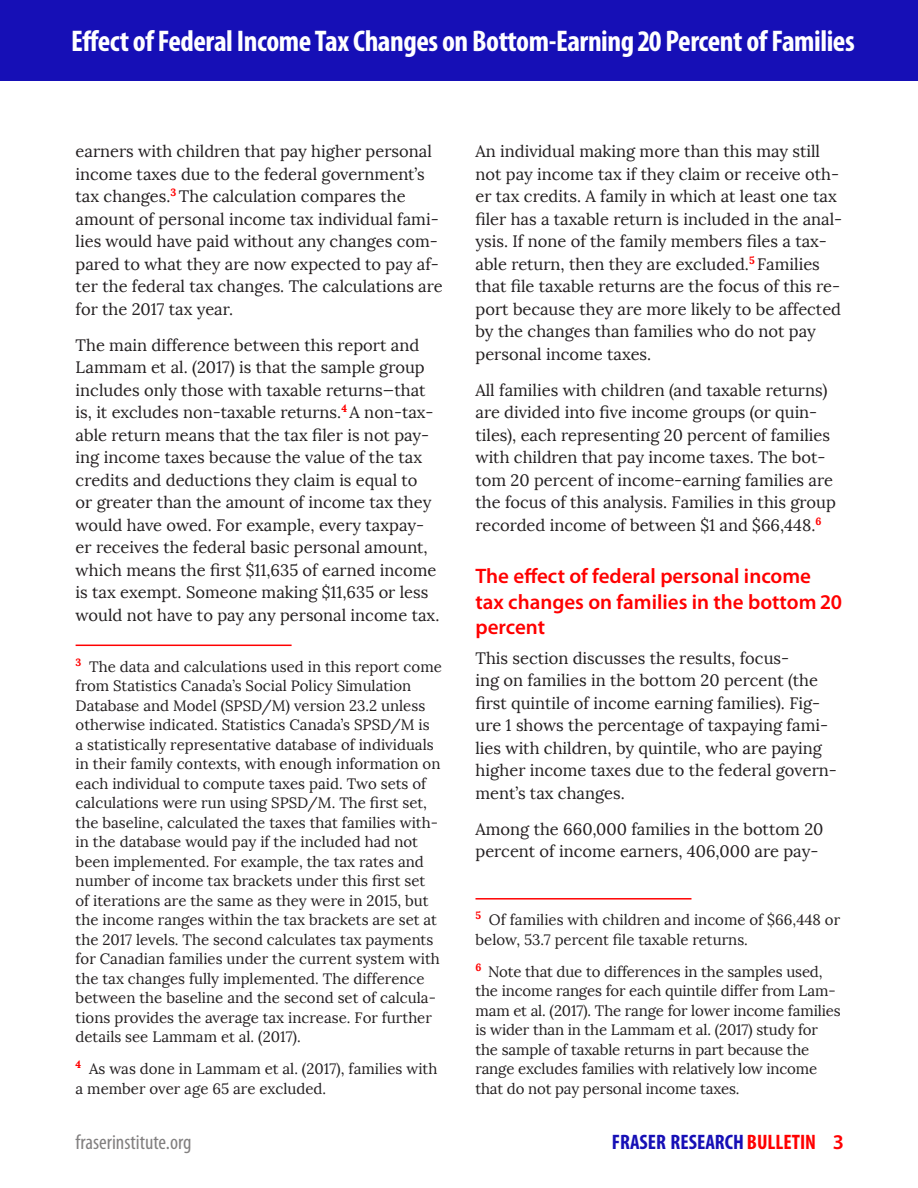
<style>
.page{position:relative;width:918px;height:1188px;background:#fff}
.page>*{position:absolute;margin:0;border:0;box-sizing:border-box;transform-origin:0 0}
.t1{font:700 condensed 30px "Myriad Pro";letter-spacing:-.015em;color:#fff}
.t2{font:600 21px/25.5px "Myriad Pro";color:#f00}
.t3{font:700 condensed 21px "Myriad Pro";color:#160fb6}
.t4{font:condensed 21px "Myriad Pro";color:#828080}
.t5{font:16.5px/22.5px "Lora";color:#231f20}
.t6{font:15px/19.5px "Lora";color:#231f20}
.s1{color:#f00}
.s2{font-weight:600;font-stretch:normal;color:#f00}
</style>
<div class="page">
<div style="left:0;top:0;width:918px;height:81px;background:#160fb6"></div>
<hr style="left:76px;top:645px;width:216px;height:1px;background:#f00">
<hr style="left:475px;top:898px;width:216px;height:2px;background:#f00">
<h1 class="t1" style="left:71px;top:22px;width:785px">Effect of Federal Income Tax Changes on Bottom-Earning 20 Percent of Families</h1>
<p class="t5" style="left:76px;top:141px;width:369px">earners with children that pay higher personal income taxes due to the federal government’s tax changes.<sup>3</sup> The calculation compares the amount of personal income tax individual fami&shy;lies would have paid without any changes com&shy;pared to what they are now expected to pay af&shy;ter the federal tax changes. The calculations are for the 2017 tax year.</p>
<p class="t5" style="left:76px;top:334px;width:365px">The main difference between this report and Lammam et al. (2017) is that the sample group includes only those with taxable returns—that is, it excludes non-taxable returns.<sup>4</sup> A non-tax&shy;able return means that the tax filer is not pay&shy;ing income taxes because the value of the tax credits and deductions they claim is equal to<br>or greater than the amount of income tax they would have owed. For example, every taxpay&shy;er receives the federal basic personal amount, which means the first $11,635 of earned income is tax exempt. Someone making $11,635 or less would not have to pay any personal income tax.</p>
<p class="t6" style="left:76px;top:657px;width:368px"><sup>3</sup> The data and calculations used in this report come from Statistics Canada’s Social Policy Simulation Database and Model (SPSD/M) version 23.2 unless otherwise indicated. Statistics Canada’s SPSD/M is<br>a statistically representative database of individuals in their family contexts, with enough information on each individual to compute taxes paid. Two sets of calculations were run using SPSD/M. The first set, the baseline, calculated the taxes that families with&shy;in the database would pay if the included had not been implemented. For example, the tax rates and number of income tax brackets under this first set of iterations are the same as they were in 2015, but the income ranges within the tax brackets are set at the 2017 levels. The second calculates tax payments for Canadian families under the current system with the tax changes fully implemented. The difference between the baseline and the second set of calcula&shy;tions provides the average tax increase. For further details see Lammam et al. (2017).</p>
<p class="t6" style="left:76px;top:1059px;width:363px"><sup>4</sup> As was done in Lammam et al. (2017), families with a member over age 65 are excluded.</p>
<p class="t5" style="left:475px;top:141px;width:368px">An individual making more than this may still not pay income tax if they claim or receive oth&shy;er tax credits. A family in which at least one tax filer has a taxable return is included in the anal&shy;ysis. If none of the family members files a tax&shy;able return, then they are excluded.<sup>5</sup> Families that file taxable returns are the focus of this re&shy;port because they are more likely to be affected by the changes than families who do not pay personal income taxes.</p>
<p class="t5" style="left:476px;top:379px;width:362px">All families with children (and taxable returns) are divided into five income groups (or quin&shy;tiles), each representing 20 percent of families with children that pay income taxes. The bot&shy;tom 20 percent of income-earning families are the focus of this analysis. Families in this group recorded income of between $1 and $66,448.<sup>6</sup></p>
<p class="t2" style="left:475px;top:563px;width:368px">The effect of federal personal income tax changes on families in the bottom 20 percent</p>
<p class="t5" style="left:475px;top:647px;width:363px">This section discusses the results, focus-<br>ing on families in the bottom 20 percent (the first quintile of income earning families). Fig&shy;ure 1 shows the percentage of taxpaying fami&shy;lies with children, by quintile, who are paying higher income taxes due to the federal govern&shy;ment’s tax changes.</p>
<p class="t5" style="left:475px;top:818px;width:349px">Among the 660,000 families in the bottom 20 percent of income earners, 406,000 are pay-</p>
<p class="t6" style="left:475px;top:910px;width:366px"><sup>5</sup> Of families with children and income of $66,448 or below, 53.7 percent file taxable returns.</p>
<p class="t6" style="left:475px;top:962px;width:367px"><sup>6</sup> Note that due to differences in the samples used, the income ranges for each quintile differ from Lam&shy;mam et al. (2017). The range for lower income families is wider than in the Lammam et al. (2017) study for the sample of taxable returns in part because the range excludes families with relatively low income that do not pay personal income taxes.</p>
<p class="t4" style="left:76px;top:1129px;width:117px">fraserinstitute.org</p>
<p class="t3" style="left:612px;top:1129px;width:233px">FRASER RESEARCH <span class="s1">BULLETIN</span> <span class="s2">3</span></p>
</div>
